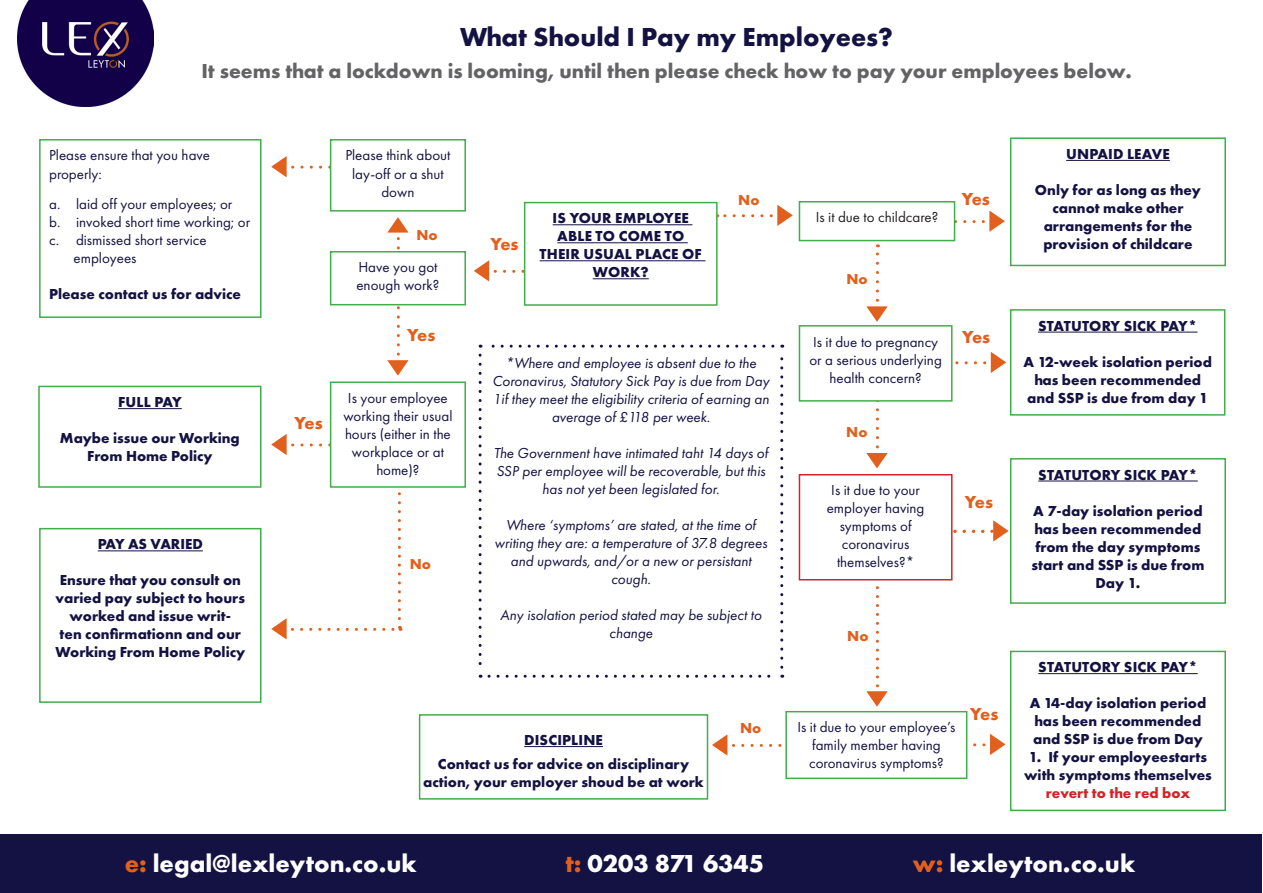
<style>
.page{position:relative;width:1263px;height:893px;background:#fff}
.page>*{position:absolute;margin:0;border:0;box-sizing:border-box;transform-origin:0 0}
.t1{font:700 27px "Futura PT";color:#141242}
.t2{font:700 25.5px "Futura PT";color:#fff}
.t3{font:700 21px "Futura PT";color:#636366}
.t4{font:700 18px "Futura PT";letter-spacing:-.04em;color:#e1601e}
.t5{font:700 15px/18px "Futura PT";color:#141242;text-align:center}
.t6{font:15px/18px "Futura PT";color:#141242;text-align:center}
.t7{font:italic 15px/18px "Futura PT";color:#141242;text-align:center}
.t8{font:15px "Futura PT";color:#231f20}
.t9{font:700 15px "Futura PT";color:#e1601e}
.s1{color:#d1232a}
.s2{color:#e1601e}
</style>
<div class="page">
<div style="left:0;top:834px;width:1261px;height:59px;background:#141242"></div>
<img style="left:17px;top:0;width:136px;height:106px">
<svg style="left:271px;top:152px;width:59px;height:30px"></svg>
<svg style="left:271px;top:430px;width:59px;height:29px"></svg>
<svg style="left:474px;top:256px;width:50px;height:30px"></svg>
<svg style="left:708px;top:730px;width:74px;height:30px"></svg>
<svg style="left:717px;top:201px;width:76px;height:25px"></svg>
<svg style="left:955px;top:206px;width:50px;height:30px"></svg>
<svg style="left:952px;top:347px;width:54px;height:30px"></svg>
<svg style="left:952px;top:516px;width:57px;height:30px"></svg>
<svg style="left:967px;top:729px;width:38px;height:30px"></svg>
<svg style="left:866px;top:244px;width:22px;height:78px"></svg>
<svg style="left:866px;top:402px;width:22px;height:66px"></svg>
<svg style="left:271px;top:477px;width:130px;height:163px"></svg>
<svg style="left:862px;top:580px;width:30px;height:127px"></svg>
<svg style="left:383px;top:217px;width:30px;height:159px"></svg>
<div style="left:39px;top:139px;width:222px;height:179px;border:2px solid #40ae49"></div>
<div style="left:330px;top:139px;width:136px;height:73px;border:2px solid #40ae49"></div>
<div style="left:799px;top:201px;width:156px;height:40px;border:2px solid #40ae49"></div>
<div style="left:799px;top:325px;width:153px;height:77px;border:2px solid #40ae49"></div>
<div style="left:785px;top:711px;width:182px;height:68px;border:2px solid #40ae49"></div>
<div style="left:799px;top:474px;width:153px;height:106px;border:2px solid #d1232a"></div>
<div style="left:331px;top:252px;width:134px;height:53px;background:#fff"></div>
<div style="left:330px;top:251px;width:136px;height:54px;border:2px solid #40ae49"></div>
<div style="left:331px;top:382px;width:134px;height:105px;background:#fff"></div>
<div style="left:330px;top:381px;width:136px;height:107px;border:2px solid #40ae49"></div>
<svg style="left:479px;top:355px;width:3px;height:323px"></svg>
<svg style="left:489px;top:675px;width:294px;height:3px"></svg>
<svg style="left:780px;top:345px;width:3px;height:322px"></svg>
<svg style="left:480px;top:345px;width:293px;height:3px"></svg>
<hr style="left:98px;top:550px;width:105px;height:1px;background:#141242">
<div style="left:39px;top:528px;width:222px;height:175px;border:2px solid #40ae49"></div>
<hr style="left:118px;top:408px;width:64px;height:1px;background:#141242">
<div style="left:38px;top:386px;width:223px;height:102px;border:2px solid #40ae49"></div>
<hr style="left:1066px;top:160px;width:104px;height:1px;background:#141242">
<div style="left:1010px;top:137px;width:216px;height:129px;border:2px solid #40ae49"></div>
<hr style="left:1038px;top:332px;width:159px;height:1px;background:#141242">
<div style="left:1010px;top:309px;width:215px;height:107px;border:2px solid #40ae49"></div>
<hr style="left:1038px;top:481px;width:160px;height:1px;background:#141242">
<div style="left:1010px;top:458px;width:216px;height:146px;border:2px solid #40ae49"></div>
<hr style="left:1038px;top:673px;width:160px;height:1px;background:#141242">
<div style="left:1010px;top:651px;width:216px;height:160px;border:2px solid #40ae49"></div>
<hr style="left:524px;top:746px;width:79px;height:1px;background:#141242">
<div style="left:419px;top:714px;width:289px;height:86px;border:2px solid #40ae49"></div>
<hr style="left:553px;top:224px;width:139px;height:1px;background:#141242">
<hr style="left:557px;top:242px;width:131px;height:1px;background:#141242">
<hr style="left:540px;top:260px;width:165px;height:1px;background:#141242">
<hr style="left:593px;top:278px;width:56px;height:1px;background:#141242">
<div style="left:524px;top:202px;width:194px;height:104px;border:2px solid #40ae49"></div>
<p class="t1" style="left:460px;top:20px;width:434px">What Should I Pay my Employees?</p>
<p class="t3" style="left:201px;top:57px;width:932px">It seems that a lockdown is looming, until then please check how to pay your employees below.</p>
<p class="t6" style="left:49px;top:146px;width:162px">Please ensure that you have</p>
<p class="t6" style="left:49px;top:164px;width:54px">properly:</p>
<p class="t6" style="left:49px;top:194px;width:185px">a. laid off your employees; or</p>
<p class="t6" style="left:49px;top:212px;width:203px">b. invoked short time working; or</p>
<p class="t6" style="left:49px;top:230px;width:159px">c. dismissed short service</p>
<p class="t6" style="left:74px;top:248px;width:64px">employees</p>
<p class="t5" style="left:49px;top:284px;width:193px">Please contact us for advice</p>
<p class="t5" style="left:118px;top:393px;width:65px">FULL PAY</p>
<p class="t5" style="left:60px;top:429px;width:181px">Maybe issue our Working<br>From Home Policy</p>
<p class="t5" style="left:98px;top:535px;width:107px">PAY AS VARIED</p>
<p class="t5" style="left:55px;top:571px;width:191px">Ensure that you consult on varied pay subject to hours worked and issue writ-<br>ten confirmationn and our<br>Working From Home Policy</p>
<p class="t4" style="left:294px;top:412px;width:30px">Yes</p>
<p class="t6" style="left:345px;top:146px;width:107px">Please think about</p>
<p class="t6" style="left:352px;top:164px;width:93px">lay-off or a shut</p>
<p class="t6" style="left:381px;top:182px;width:35px">down</p>
<p class="t9" style="left:416px;top:226px;width:23px">No</p>
<p class="t6" style="left:358px;top:258px;width:81px">Have you got</p>
<p class="t6" style="left:356px;top:276px;width:84px">enough work?</p>
<p class="t4" style="left:407px;top:324px;width:30px">Yes</p>
<p class="t6" style="left:343px;top:389px;width:111px">Is your employee working their usual hours (either in the workplace or at home)?</p>
<p class="t9" style="left:410px;top:554px;width:23px">No</p>
<p class="t4" style="left:490px;top:232px;width:30px">Yes</p>
<p class="t5" style="left:540px;top:209px;width:164px">IS YOUR EMPLOYEE<br>ABLE TO COME TO<br>THEIR USUAL PLACE OF<br>WORK?</p>
<p class="t9" style="left:738px;top:190px;width:23px">No</p>
<p class="t7" style="left:493px;top:354px;width:278px">*Where and employee is absent due to the Coronavirus, Statutory Sick Pay is due from Day 1if they meet the eligibility criteria of earning an average of £118 per week.</p>
<p class="t7" style="left:494px;top:444px;width:276px">The Government have intimated taht 14 days of<br>SSP per employee will be recoverable, but this has not yet been legislated for.</p>
<p class="t7" style="left:506px;top:516px;width:251px">Where ‘symptoms’ are stated, at the time of</p>
<p class="t7" style="left:495px;top:534px;width:274px">writing they are: a temperature of 37.8 degrees and upwards, and/or a new or persistant cough.</p>
<p class="t7" style="left:500px;top:606px;width:263px">Any isolation period stated may be subject to change</p>
<p class="t5" style="left:524px;top:731px;width:80px">DISCIPLINE</p>
<p class="t5" style="left:438px;top:755px;width:253px">Contact us for advice on disciplinary</p>
<p class="t5" style="left:423px;top:773px;width:282px">action, your employer shoud be at work</p>
<p class="t9" style="left:740px;top:719px;width:23px">No</p>
<p class="t8" style="left:816px;top:209px;width:124px">Is it due to childcare?</p>
<p class="t4" style="left:962px;top:187px;width:30px">Yes</p>
<p class="t9" style="left:846px;top:270px;width:23px">No</p>
<p class="t6" style="left:809px;top:332px;width:134px">Is it due to pregnancy or a serious underlying health concern?</p>
<p class="t9" style="left:846px;top:422px;width:23px">No</p>
<p class="t6" style="left:827px;top:481px;width:99px">Is it due to your employer having symptoms of</p>
<p class="t6" style="left:842px;top:535px;width:69px">coronavirus</p>
<p class="t6" style="left:837px;top:553px;width:79px">themselves?*</p>
<p class="t4" style="left:962px;top:326px;width:30px">Yes</p>
<p class="t4" style="left:965px;top:491px;width:30px">Yes</p>
<p class="t9" style="left:847px;top:626px;width:23px">No</p>
<p class="t6" style="left:797px;top:718px;width:159px">Is it due to your employee’s family member having coronavirus symptoms?</p>
<p class="t4" style="left:970px;top:703px;width:30px">Yes</p>
<p class="t5" style="left:1066px;top:144px;width:105px">UNPAID LEAVE</p>
<p class="t5" style="left:1035px;top:180px;width:167px">Only for as long as they cannot make other</p>
<p class="t5" style="left:1044px;top:216px;width:150px">arrangements for the</p>
<p class="t5" style="left:1043px;top:234px;width:151px">provision of childcare</p>
<p class="t5" style="left:1038px;top:316px;width:161px">STATUTORY SICK PAY*</p>
<p class="t5" style="left:1023px;top:352px;width:190px">A 12-week isolation period has been recommended and SSP is due from day 1</p>
<p class="t5" style="left:1038px;top:465px;width:161px">STATUTORY SICK PAY*</p>
<p class="t5" style="left:1031px;top:501px;width:175px">A 7-day isolation period has been recommended from the day symptoms start and SSP is due from<br>Day 1.</p>
<p class="t5" style="left:1038px;top:658px;width:161px">STATUTORY SICK PAY*</p>
<p class="t5" style="left:1030px;top:694px;width:178px;text-align:left">A 14-day isolation period has been recommended and SSP is due from Day</p>
<p class="t5" style="left:1024px;top:748px;width:189px">1. If your employeestarts with symptoms themselves <span class="s1">revert to the red box</span></p>
<p class="t2" style="left:125px;top:847px;width:294px"><span class="s2">e:</span> legal@lexleyton.co.uk</p>
<p class="t2" style="left:565px;top:847px;width:200px"><span class="s2">t:</span> 0203 871 6345</p>
<p class="t2" style="left:913px;top:847px;width:224px"><span class="s2">w:</span> lexleyton.co.uk</p>
</div>
